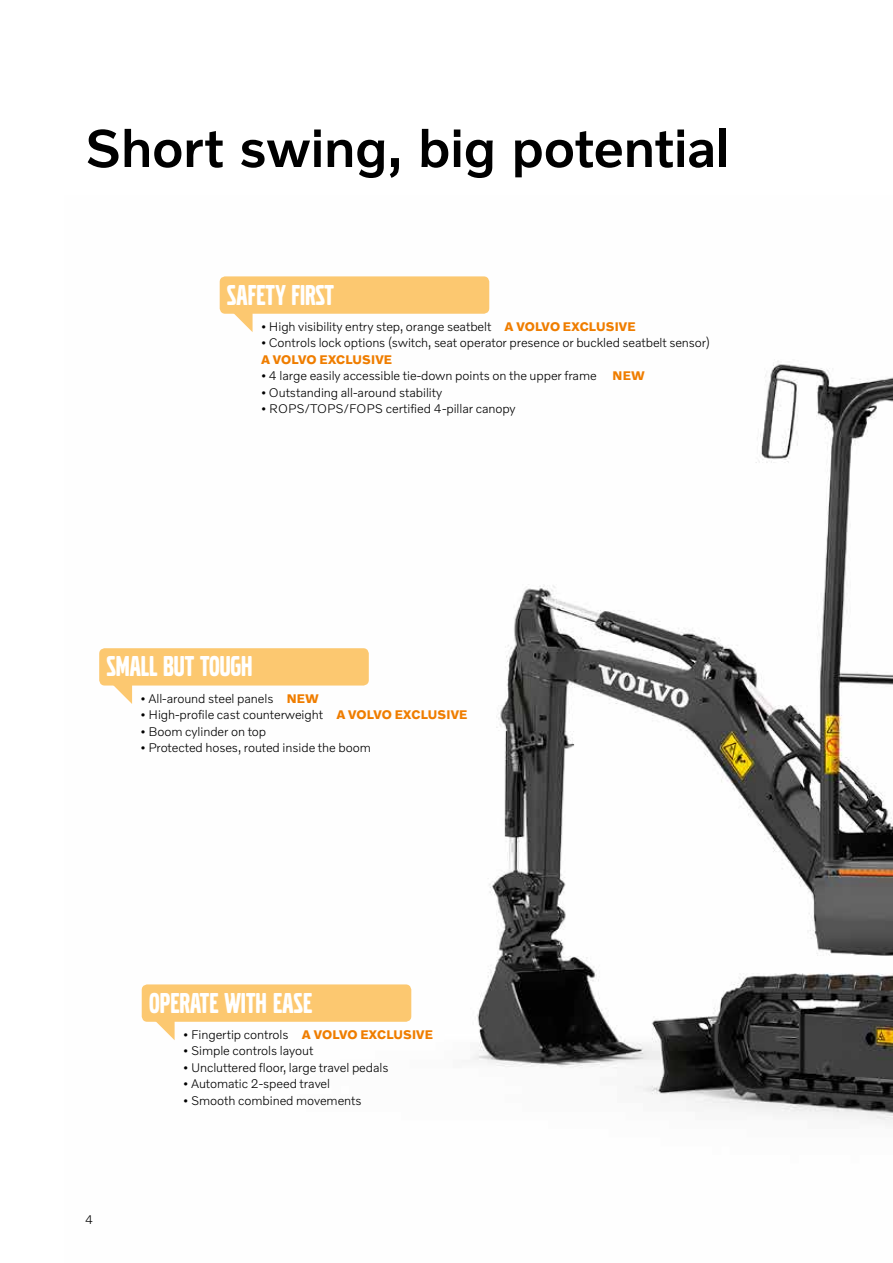
<style>
.page{position:relative;width:893px;height:1263px;background:#fff}
.page>*{position:absolute;margin:0;border:0;box-sizing:border-box;transform-origin:0 0}
.t1{font:500 54px "Volvo Novum";letter-spacing:-.01em;color:#000}
.t2{font:30px "Volvo Broad Pro";color:#fff}
.t3{font:300 12.75px "Volvo Novum";letter-spacing:-.005em;color:#000}
.t4{font:700 12.75px "Volvo Novum";letter-spacing:.015em;color:#ef7d00}
.s1{font-weight:700;color:#ef7d00}
</style>
<div class="page">
<img style="left:99px;top:277px;width:794px;height:847px">
<div style="left:99px;top:648px;width:270px;height:37px;background:#fcc870;border-radius:6px"></div>
<svg style="left:112px;top:685px;width:20px;height:19px"></svg>
<div style="left:142px;top:984px;width:269px;height:38px;background:#fcc870;border-radius:6px"></div>
<svg style="left:155px;top:1021px;width:20px;height:19px"></svg>
<div style="left:220px;top:276px;width:269px;height:38px;background:#fcc870;border-radius:6px"></div>
<svg style="left:233px;top:313px;width:20px;height:19px"></svg>
<h1 class="t1" style="left:85px;top:114px;width:646px">Short swing, big potential</h1>
<h2 class="t2" style="left:227px;top:281px;width:108px">SAFETY FIRST</h2>
<p class="t3" style="left:261px;top:318px;width:376px">• High visibility entry step, orange seatbelt <span class="s1">A VOLVO EXCLUSIVE</span></p>
<p class="t3" style="left:261px;top:335px;width:450px">• Controls lock options (switch, seat operator presence or buckled seatbelt sensor)</p>
<p class="t4" style="left:261px;top:351px;width:133px">A VOLVO EXCLUSIVE</p>
<p class="t3" style="left:261px;top:368px;width:385px">• 4 large easily accessible tie-down points on the upper frame <span class="s1">NEW</span></p>
<p class="t3" style="left:261px;top:384px;width:183px">• Outstanding all-around stability</p>
<p class="t3" style="left:261px;top:401px;width:256px">• ROPS/TOPS/FOPS certified 4-pillar canopy</p>
<h2 class="t2" style="left:107px;top:652px;width:147px">SMALL BUT TOUGH</h2>
<p class="t3" style="left:141px;top:690px;width:180px">• All-around steel panels <span class="s1">NEW</span></p>
<p class="t3" style="left:141px;top:707px;width:328px">• High-profile cast counterweight <span class="s1">A VOLVO EXCLUSIVE</span></p>
<p class="t3" style="left:141px;top:723px;width:127px">• Boom cylinder on top</p>
<p class="t3" style="left:141px;top:740px;width:232px">• Protected hoses, routed inside the boom</p>
<h2 class="t2" style="left:149px;top:989px;width:164px">OPERATE WITH EASE</h2>
<p class="t3" style="left:85px;top:1211px;width:10px">4</p>
<p class="t3" style="left:183px;top:1026px;width:252px">• Fingertip controls <span class="s1">A VOLVO EXCLUSIVE</span></p>
<p class="t3" style="left:183px;top:1043px;width:132px">• Simple controls layout</p>
<p class="t3" style="left:183px;top:1059px;width:207px">• Uncluttered floor, large travel pedals</p>
<p class="t3" style="left:183px;top:1076px;width:149px">• Automatic 2-speed travel</p>
<p class="t3" style="left:183px;top:1092px;width:180px">• Smooth combined movements</p>
</div>
